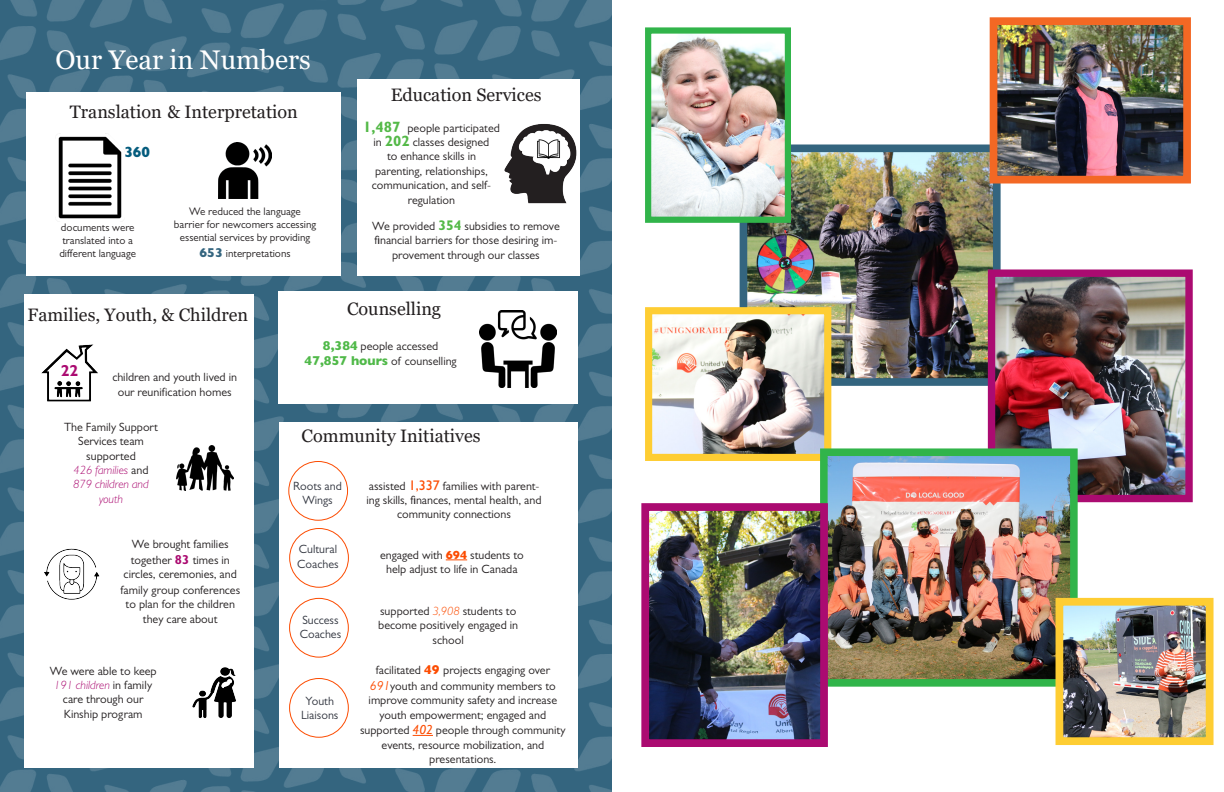
<style>
.page{position:relative;width:1224px;height:792px;background:#fff}
.page>*{position:absolute;margin:0;border:0;box-sizing:border-box;transform-origin:0 0}
.t1{font:27px "Georgia";color:#fff}
.t2{font:18px "Georgia";color:#231f20}
.t3{font:700 16px "Gill Sans MT Pro";color:#ab0b71}
.t4{font:800 15px "Gill Sans MT Pro";color:#055c7d;scale:.96 1}
.Centred{font:12px/14.4px "Gill Sans MT Pro";color:#231f20;text-align:center}
.t5{font:12px/14.4px "Gill Sans MT Pro";color:#323640;text-align:center}
.t6{font:italic 300 12px/14.4px "Gill Sans MT Pro";color:#ab0b71;text-align:center}
.t7{font:11px/13.2px "Gill Sans MT Pro";color:#231f20}
.s1{font-weight:800;font-size:13px;color:#34657f}
.s2{font-weight:700;font-size:15px;color:#54b948}
.s3{font-weight:700;font-size:14px;color:#54b948}
.s4{font-weight:400;font-style:normal;color:#231f20}
.s5{font-weight:700;font-size:13px;color:#ab0b71}
.s6{font-weight:300;font-style:italic;color:#ab0b71}
.s7{font-weight:800;font-size:13px;color:#50b949}
.s8{font-weight:500;font-size:14px;color:#fc4c02}
.s9{font-weight:800;color:#fc4c02}
.s10{font-weight:300;font-style:italic;color:#fc4c02}
.s11{font-weight:800;font-size:13px;color:#fc4c02}
.s12{font-style:italic;font-size:13px;color:#fc4c02}
.s13{font-family:"Gill Sans";font-style:italic;font-size:13px;color:#fc4c02}
</style>
<div class="page">
<img style="left:0;top:0;width:612px;height:792px">
<div style="left:279px;top:422px;width:298px;height:346px;background:#fff"></div>
<div style="left:26px;top:92px;width:314px;height:184px;background:#fff"></div>
<div style="left:357px;top:79px;width:223px;height:197px;background:#fff"></div>
<div style="left:24px;top:295px;width:230px;height:473px;background:#fff"></div>
<img style="left:58px;top:133px;width:64px;height:86px">
<img style="left:219px;top:142px;width:52px;height:56px">
<div style="left:278px;top:292px;width:300px;height:112px;background:#fff"></div>
<img style="left:480px;top:311px;width:77px;height:76px">
<img style="left:44px;top:548px;width:56px;height:52px">
<img style="left:192px;top:667px;width:44px;height:51px">
<img style="left:176px;top:445px;width:57px;height:46px">
<div style="left:288px;top:461px;width:60px;height:60px;border:1px solid #fc4c02;border-radius:50%"></div>
<div style="left:289px;top:528px;width:60px;height:60px;border:1px solid #fc4c02;border-radius:50%"></div>
<div style="left:289px;top:598px;width:60px;height:60px;border:1px solid #fc4c02;border-radius:50%"></div>
<div style="left:289px;top:678px;width:60px;height:60px;border:1px solid #fc4c02;border-radius:50%"></div>
<svg style="left:446px;top:560px;width:21px;height:1px"></svg>
<svg style="left:413px;top:735px;width:20px;height:1px"></svg>
<img style="left:41px;top:344px;width:57px;height:58px">
<img style="left:504px;top:124px;width:73px;height:80px">
<img style="left:536px;top:137px;width:25px;height:24px">
<img style="left:749px;top:154px;width:243px;height:223px">
<div style="left:740px;top:145px;width:261px;height:241px;border:8px solid #34657f"></div>
<img style="left:996px;top:277px;width:189px;height:217px">
<div style="left:988px;top:269px;width:205px;height:233px;border:7px solid #ab0b71"></div>
<img style="left:653px;top:315px;width:170px;height:138px">
<div style="left:645px;top:307px;width:186px;height:154px;border:7px solid #fecd33"></div>
<img style="left:829px;top:457px;width:240px;height:221px">
<div style="left:820px;top:448px;width:258px;height:239px;border:8px solid #31b44a"></div>
<img style="left:999px;top:26px;width:183px;height:149px">
<div style="left:990px;top:17px;width:201px;height:167px;border:8px solid #f36824"></div>
<img style="left:650px;top:512px;width:169px;height:226px">
<div style="left:641px;top:503px;width:187px;height:244px;border:8px solid #ab0b71"></div>
<img style="left:652px;top:34px;width:132px;height:182px">
<div style="left:645px;top:27px;width:146px;height:196px;border:6px solid #31b44a"></div>
<img style="left:1065px;top:607px;width:140px;height:129px">
<div style="left:1056px;top:598px;width:158px;height:147px;border:8px solid #fecd33"></div>
<p class="t1" style="left:56px;top:43px;width:257px">Our Year in Numbers</p>
<p class="t2" style="left:70px;top:101px;width:230px">Translation &amp; Interpretation</p>
<p class="t4" style="left:124px;top:143px;width:28px">360</p>
<p class="t7" style="left:59px;top:220px;width:78px">documents were translated into a different language</p>
<p class="t7" style="left:174px;top:205px;width:144px;text-align:center">We reduced the language barrier for newcomers accessing essential services by providing</p>
<p class="t7" style="left:200px;top:247px;width:93px"><span class="s1">653</span> interpretations</p>
<p class="t2" style="left:391px;top:83px;width:152px">Education Services</p>
<p class="Centred" style="left:363px;top:120px;width:138px"><span class="s2">1,487</span> people participated in <span class="s2">202</span> classes designed<br>to enhance skills in parenting, relationships, communication, and self&shy;regulation</p>
<p class="Centred" style="left:372px;top:218px;width:189px">We provided <span class="s3">354</span> subsidies to remove financial barriers for those desiring im&shy;provement through our classes</p>
<p class="t2" style="left:28px;top:304px;width:222px">Families, Youth, &amp; Children</p>
<p class="t3" style="left:61px;top:361px;width:19px">22</p>
<p class="Centred" style="left:112px;top:370px;width:126px">children and youth lived in our reunification homes</p>
<p class="Centred" style="left:64px;top:419px;width:95px">The Family Support<br>Services team supported</p>
<p class="t6" style="left:74px;top:463px;width:76px">426 families <span class="s4">and</span></p>
<p class="t6" style="left:73px;top:477px;width:77px">879 children and youth</p>
<p class="Centred" style="left:131px;top:536px;width:101px;line-height:15.6px;text-align:left">We brought families together <span class="s5">83</span> times in</p>
<p class="Centred" style="left:120px;top:566px;width:121px;line-height:15.6px;text-align:left">circles, ceremonies, and family group conferences</p>
<p class="Centred" style="left:126px;top:597px;width:111px">to plan for the children they care about</p>
<p class="Centred" style="left:50px;top:663px;width:109px">We were able to keep<br><span class="s6">191 children</span> in family care through our<br>Kinship program</p>
<p class="t2" style="left:347px;top:298px;width:96px">Counselling</p>
<p class="Centred" style="left:323px;top:338px;width:117px"><span class="s7">8,384</span> people accessed</p>
<p class="Centred" style="left:305px;top:354px;width:154px"><span class="s7">47,857 hours</span> of counselling</p>
<p class="t2" style="left:302px;top:425px;width:181px">Community Initiatives</p>
<p class="t5" style="left:293px;top:478px;width:50px">Roots and<br>Wings</p>
<p class="t5" style="left:297px;top:542px;width:43px;text-align:left">Cultural<br>Coaches</p>
<p class="t5" style="left:302px;top:612px;width:38px">Success</p>
<p class="t5" style="left:300px;top:627px;width:43px">Coaches</p>
<p class="t5" style="left:301px;top:693px;width:39px">Youth<br>Liaisons</p>
<p class="Centred" style="left:367px;top:478px;width:177px">assisted <span class="s8">1,337</span> families with parent&shy;ing skills, finances, mental health, and community connections</p>
<p class="Centred" style="left:380px;top:547px;width:145px">engaged with <span class="s9">694</span> students to help adjust to life in Canada</p>
<p class="Centred" style="left:378px;top:604px;width:141px">supported <span class="s10">3,908</span> students to become positively engaged in school</p>
<p class="Centred" style="left:370px;top:662px;width:187px;line-height:15.6px">facilitated <span class="s11">49</span> projects engaging over<br><span class="s12">691</span>youth and community members to</p>
<p class="Centred" style="left:369px;top:693px;width:190px">improve community safety and increase youth empowerment; engaged and</p>
<p class="Centred" style="left:360px;top:723px;width:207px">supported <span class="s13">402</span> people through community events, resource mobilization, and presentations.</p>
</div>
